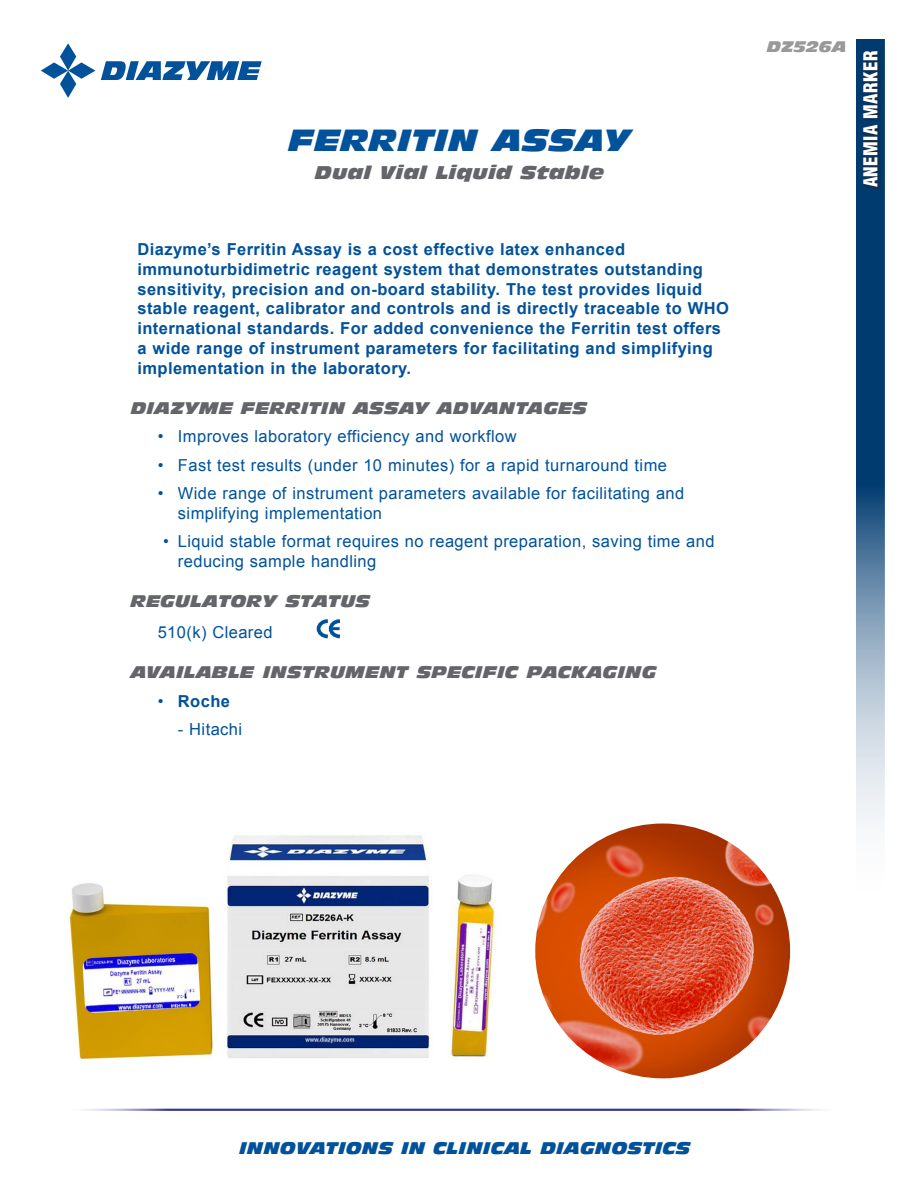
<style>
.page{position:relative;width:918px;height:1188px;background:#fff}
.page>*{position:absolute;margin:0;border:0;box-sizing:border-box;transform-origin:0 0}
.product_pg1{font:italic 30px "Antique Olive Nord";letter-spacing:.025em;color:#01529a}
.product_pg1-2{font:900 condensed 18.75px "Helvetica LT Std";letter-spacing:.025em;color:#fff}
.product_pg1-3{font:italic 18px "Antique Olive Nord";letter-spacing:.02em;color:#63656a}
.bullet_pg_1{font:700 16.5px/19.8px "Arial";letter-spacing:.025em;color:#01529a}
.bullet_pg_1-2{font:16.5px/19.8px "Arial";letter-spacing:.025em;color:#01529a}
.bullet_pg_1-3{font:italic 16.5px "Antique Olive Nord";letter-spacing:.025em;color:#63656a}
.t1{font:italic 16.5px "Antique Olive Nord";letter-spacing:.025em;color:#01529a}
.t2{font:italic 15px "Antique Olive Nord";letter-spacing:.025em;color:#99989b}
.s1{font-weight:400}
</style>
<div class="page">
<svg style="left:856px;top:39px;width:28px;height:790px;background:#4b749a"></svg>
<div style="left:860px;top:49px;width:22px;height:143px;background:#231f20;opacity:.8"></div>
<hr style="left:59px;top:1109px;width:787px;height:2px;background:#339">
<svg style="left:316px;top:619px;width:24px;height:20px"></svg>
<img style="left:535px;top:824px;width:255px;height:254px;border-radius:127px">
<img style="left:69px;top:835px;width:427px;height:225px">
<svg style="left:41px;top:43px;width:54px;height:55px"></svg>
<svg style="left:101px;top:61px;width:161px;height:19px"></svg>
<p class="product_pg1" style="left:289px;top:121px;width:343px">FERRITIN ASSAY</p>
<p class="product_pg1-3" style="left:315px;top:161px;width:291px">Dual Vial Liquid Stable</p>
<p class="bullet_pg_1" style="left:137px;top:240px;width:593px">Diazyme’s Ferritin Assay is a cost effective latex enhanced immunoturbidimetric reagent system that demonstrates outstanding sensitivity, precision and on-board stability. The test provides liquid stable reagent, calibrator and controls and is directly traceable to WHO international standards. For added convenience the Ferritin test offers a wide range of instrument parameters for facilitating and simplifying implementation in the laboratory.</p>
<p class="bullet_pg_1-3" style="left:131px;top:397px;width:458px">DIAZYME FERRITIN ASSAY ADVANTAGES</p>
<p class="bullet_pg_1-2" style="left:158px;top:427px;width:361px">• Improves laboratory efficiency and workflow</p>
<p class="bullet_pg_1-2" style="left:158px;top:455px;width:511px">• Fast test results (under 10 minutes) for a rapid turnaround time</p>
<p class="bullet_pg_1-2" style="left:178px;top:484px;width:508px;text-indent:-20px">• Wide range of instrument parameters available for facilitating and simplifying implementation</p>
<p class="bullet_pg_1-2" style="left:178px;top:532px;width:538px;text-indent:-15px">• Liquid stable format requires no reagent preparation, saving time and reducing sample handling</p>
<p class="bullet_pg_1-3" style="left:131px;top:591px;width:241px">REGULATORY STATUS</p>
<p class="bullet_pg_1-2" style="left:158px;top:623px;width:116px">510(k) Cleared</p>
<p class="bullet_pg_1-3" style="left:131px;top:662px;width:527px">AVAILABLE INSTRUMENT SPECIFIC PACKAGING</p>
<p class="bullet_pg_1" style="left:158px;top:692px;width:74px"><span class="s1">•</span> Roche</p>
<p class="bullet_pg_1-2" style="left:178px;top:720px;width:66px">- Hitachi</p>
<p class="t2" style="left:767px;top:37px;width:81px">DZ526A</p>
<p class="product_pg1-2" style="left:859px;top:187px;width:138px;rotate:-90deg">ANEMIA MARKER</p>
<p class="t1" style="left:239px;top:1138px;width:453px">INNOVATIONS IN CLINICAL DIAGNOSTICS</p>
</div>
